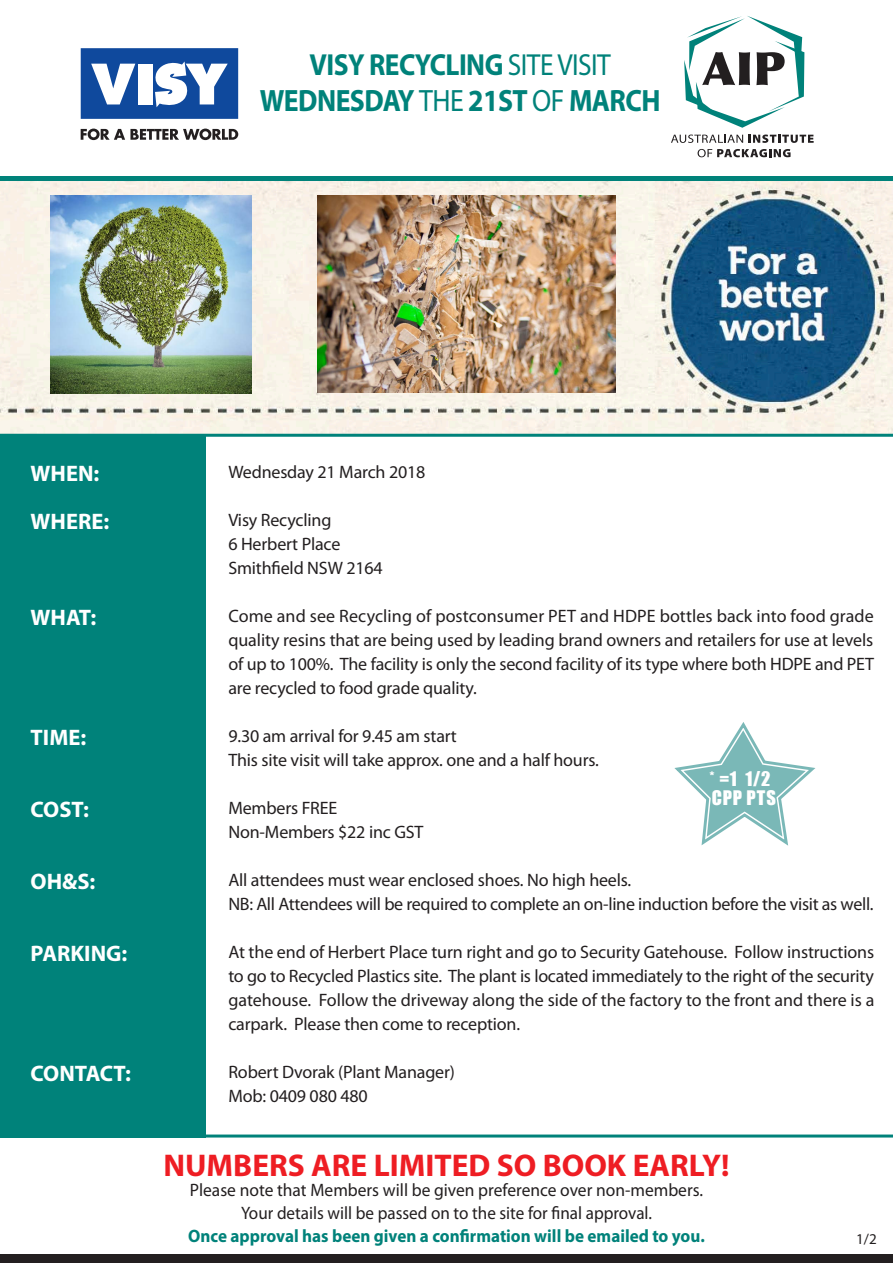
<style>
.page{position:relative;width:893px;height:1263px;background:#fff}
.page>*{position:absolute;margin:0;border:0;box-sizing:border-box;transform-origin:0 0}
.t1{font:700 31.5px "Myriad Pro";color:#ee1d23}
.t2{font:700 30.9px "Myriad Pro";letter-spacing:-.02em;color:#00827a;scale:.9 1}
.t3{font:700 30.6px "Myriad Pro";letter-spacing:-.02em;color:#00827a;scale:.9 1}
.t4{font:700 22.5px "Myriad Pro";color:#fff}
.Para_justified1{font:18.45px "Impact";letter-spacing:.05em;color:#fff}
.t5{font:18px/24px "Myriad Pro";letter-spacing:-.01em;color:#231f20;text-align:justify}
.t6{font:700 18px "Myriad Pro";color:#00827a;scale:.95 1}
.t7{font:18px "Myriad Pro";letter-spacing:-.01em;color:#231f20;scale:.95 1}
.t8{font:15px "Myriad Pro";color:#231f20}
.s1{font-weight:400}
</style>
<div class="page">
<hr style="left:0;top:177px;width:893px;height:4px;background:#00827a">
<div style="left:81px;top:48px;width:157px;height:71px;background:#0f499d"></div>
<svg style="left:81px;top:129px;width:157px;height:11px"></svg>
<svg style="left:155px;top:61px;width:73px;height:46px"></svg>
<svg style="left:91px;top:64px;width:44px;height:40px"></svg>
<div style="left:138px;top:64px;width:15px;height:40px;background:#fff"></div>
<svg style="left:671px;top:135px;width:143px;height:8px"></svg>
<svg style="left:698px;top:149px;width:92px;height:8px"></svg>
<svg style="left:684px;top:16px;width:120px;height:112px"></svg>
<img style="left:0;top:181px;width:893px;height:253px">
<svg style="left:206px;top:434px;width:687px;height:703px"></svg>
<div style="left:0;top:434px;width:206px;height:703px;background:#00827a"></div>
<div style="left:0;top:1254px;width:893px;height:9px;background:#231f20"></div>
<img style="left:318px;top:195px;width:297px;height:198px">
<img style="left:50px;top:195px;width:202px;height:198px">
<svg style="left:671px;top:719px;width:148px;height:130px"></svg>
<h3 class="t3" style="left:310px;top:45px;width:336px">VISY RECYCLING <span class="s1">SITE VISIT</span></h3>
<h2 class="t2" style="left:260px;top:81px;width:447px">WEDNESDAY <span class="s1">THE</span> 21ST <span class="s1">OF</span> MARCH</h2>
<p class="t4" style="left:31px;top:459px;width:70px">WHEN:</p>
<p class="t4" style="left:31px;top:507px;width:80px">WHERE:</p>
<p class="t4" style="left:31px;top:603px;width:67px">WHAT:</p>
<p class="t4" style="left:31px;top:723px;width:57px">TIME:</p>
<p class="t4" style="left:31px;top:795px;width:60px">COST:</p>
<p class="t4" style="left:31px;top:867px;width:66px">OH&amp;S:</p>
<p class="t4" style="left:31px;top:939px;width:98px">PARKING:</p>
<p class="t4" style="left:31px;top:1059px;width:102px">CONTACT:</p>
<p class="t5" style="left:228px;top:459px;width:199px">Wednesday 21 March 2018</p>
<p class="t5" style="left:228px;top:507px;width:105px">Visy Recycling</p>
<p class="t5" style="left:228px;top:531px;width:113px">6 Herbert Place</p>
<p class="t5" style="left:228px;top:555px;width:156px">Smithfield NSW 2164</p>
<p class="t5" style="left:228px;top:603px;width:647px">Come and see Recycling of postconsumer PET and HDPE bottles back into food grade quality resins that are being used by leading brand owners and retailers for use at levels of up to 100%. The facility is only the second facility of its type where both HDPE and PET are recycled to food grade quality.</p>
<p class="t5" style="left:228px;top:723px;width:230px">9.30 am arrival for 9.45 am start</p>
<p class="t5" style="left:228px;top:747px;width:372px">This site visit will take approx. one and a half hours.</p>
<p class="t5" style="left:228px;top:795px;width:110px">Members FREE</p>
<p class="t5" style="left:228px;top:819px;width:197px">Non-Members $22 inc GST</p>
<p class="t5" style="left:228px;top:867px;width:404px">All attendees must wear enclosed shoes. No high heels.</p>
<p class="t5" style="left:228px;top:891px;width:647px">NB: All Attendees will be required to complete an on-line induction before the visit as well.</p>
<p class="t5" style="left:228px;top:939px;width:647px">At the end of Herbert Place turn right and go to Security Gatehouse. Follow instructions to go to Recycled Plastics site. The plant is located immediately to the right of the security gatehouse. Follow the driveway along the side of the factory to the front and there is a carpark. Please then come to reception.</p>
<p class="t5" style="left:228px;top:1059px;width:228px">Robert Dvorak (Plant Manager)</p>
<p class="t5" style="left:228px;top:1083px;width:141px">Mob: 0409 080 480</p>
<p class="Para_justified1" style="left:710px;top:764px;width:62px">* =1 1/2</p>
<p class="Para_justified1" style="left:712px;top:783px;width:66px">CPP PTS</p>
<p class="t1" style="left:163px;top:1145px;width:568px">NUMBERS ARE LIMITED SO BOOK EARLY!</p>
<p class="t5" style="left:190px;top:1177px;width:515px">Please note that Members will be given preference over non-members.</p>
<p class="t7" style="left:241px;top:1201px;width:434px">Your details will be passed on to the site for final approval.</p>
<p class="t6" style="left:188px;top:1224px;width:545px">Once approval has been given a confirmation will be emailed to you.</p>
<p class="t8" style="left:856px;top:1229px;width:22px">1/2</p>
</div>
